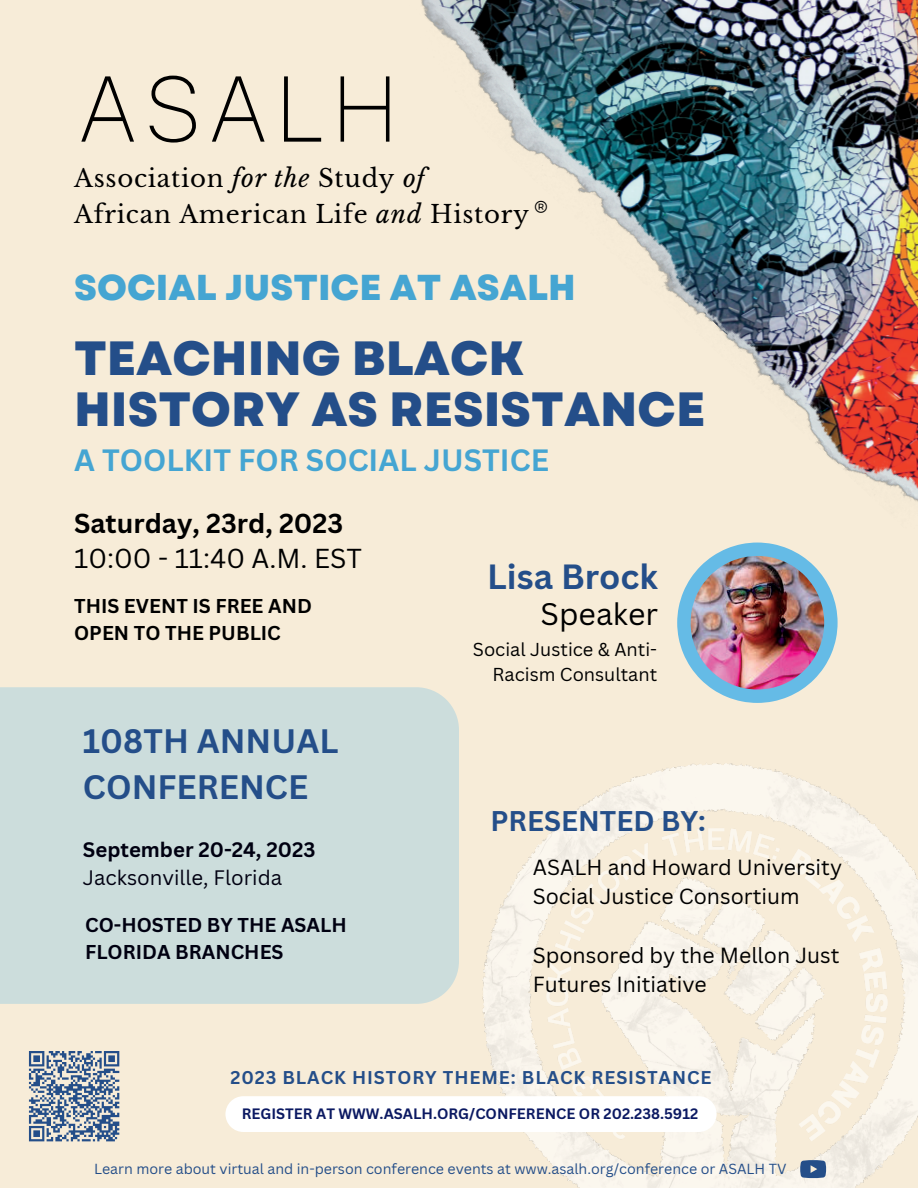
<style>
.page{position:relative;width:918px;height:1188px;background:#f7ecd8}
.page>*{position:absolute;margin:0;border:0;box-sizing:border-box;transform-origin:0 0}
.t1{font:100 90.15px "Public Sans";letter-spacing:.05em;color:#000}
.t2{font:800 48px/51.8px "Garet";color:#244e89}
.t3{font:800 36px "Garet";color:#45a5d2}
.t4{font:700 34.05px "Canva Sans";color:#244e89}
.t5{font:700 33px/46.2px "Canva Sans";color:#244e89}
.t6{font:30.3px "Canva Sans";color:#000}
.t7{font:700 30px "Canva Sans";color:#45a5d2}
.t8{font:700 27.75px "Canva Sans";color:#244e89}
.t9{font:700 26.7px "Canva Sans";color:#000}
.t10{font:26.7px "Canva Sans";color:#000}
.t11{font:24.45px "Libre Baskerville";letter-spacing:.03em;color:#000}
.t12{font:21.3px/29.2px "Canva Sans";color:#000}
.t13{font:20.4px "Canva Sans";color:#001}
.t14{font:700 20.4px "Canva Sans";color:#001}
.t15{font:700 19.5px/27px "Canva Sans";color:#001}
.t16{font:700 19.5px/27px "Canva Sans";color:#000}
.t17{font:18.15px/24.8px "Canva Sans";color:#000;text-align:right}
.t18{font:700 18px "Canva Sans";letter-spacing:.05em;color:#244e89}
.t19{font:17.7px "Montserrat";color:#000}
.t20{font:700 14.7px "Canva Sans";color:#0b1962}
.t21{font:14.25px "Canva Sans";color:#244e89}
.s1{font-style:italic}
</style>
<div class="page">
<img style="left:482px;top:763px;width:436px;height:425px">
<div style="left:225px;top:1096px;width:492px;height:36px;background:#fff"></div>
<svg style="left:800px;top:1160px;width:26px;height:18px"></svg>
<svg style="left:28px;top:1051px;width:92px;height:91px"></svg>
<img style="left:421px;top:0;width:497px;height:502px">
<svg style="left:677px;top:543px;width:161px;height:160px"></svg>
<img style="left:691px;top:556px;width:133px;height:134px">
<div style="left:0;top:687px;width:459px;height:317px;background:#ccdddc"></div>
<p class="t1" style="left:76px;top:56px;width:324px">ASALH</p>
<p class="t11" style="left:74px;top:163px;width:352px">Association <span class="s1">for the</span> Study <span class="s1">of</span></p>
<p class="t11" style="left:74px;top:200px;width:456px">African American Life <span class="s1">and</span> History</p>
<p class="t19" style="left:535px;top:195px;width:15px">®</p>
<p class="t3" style="left:74px;top:262px;width:503px">SOCIAL JUSTICE AT ASALH</p>
<p class="t2" style="left:74px;top:332px;width:633px">TEACHING BLACK<br>HISTORY AS RESISTANCE</p>
<p class="t7" style="left:74px;top:439px;width:476px">A TOOLKIT FOR SOCIAL JUSTICE</p>
<p class="t9" style="left:74px;top:504px;width:271px">Saturday, 23rd, 2023</p>
<p class="t10" style="left:74px;top:539px;width:290px">10:00 - 11:40 A.M. EST</p>
<p class="t16" style="left:74px;top:592px;width:239px">THIS EVENT IS FREE AND<br>OPEN TO THE PUBLIC</p>
<p class="t5" style="left:83px;top:717px;width:257px">108TH ANNUAL<br>CONFERENCE</p>
<p class="t14" style="left:83px;top:836px;width:234px">September 20-24, 2023</p>
<p class="t13" style="left:83px;top:864px;width:201px">Jacksonville, Florida</p>
<p class="t15" style="left:85px;top:911px;width:263px">CO-HOSTED BY THE ASALH<br>FLORIDA BRANCHES</p>
<p class="t4" style="left:487px;top:552px;width:172px">Lisa Brock</p>
<p class="t6" style="left:541px;top:593px;width:119px">Speaker</p>
<p class="t17" style="left:473px;top:637px;width:186px">Social Justice &amp; Anti-<br>Racism Consultant</p>
<p class="t8" style="left:491px;top:802px;width:217px">PRESENTED BY:</p>
<p class="t12" style="left:533px;top:852px;width:311px">ASALH and Howard University<br>Social Justice Consortium</p>
<p class="t12" style="left:533px;top:940px;width:308px">Sponsored by the Mellon Just<br>Futures Initiative</p>
<p class="t18" style="left:231px;top:1065px;width:483px">2023 BLACK HISTORY THEME: BLACK RESISTANCE</p>
<p class="t20" style="left:242px;top:1104px;width:458px">REGISTER AT WWW.ASALH.ORG/CONFERENCE OR 202.238.5912</p>
<p class="t21" style="left:94px;top:1159px;width:694px">Learn more about virtual and in-person conference events at www.asalh.org/conference or ASALH TV</p>
</div>
